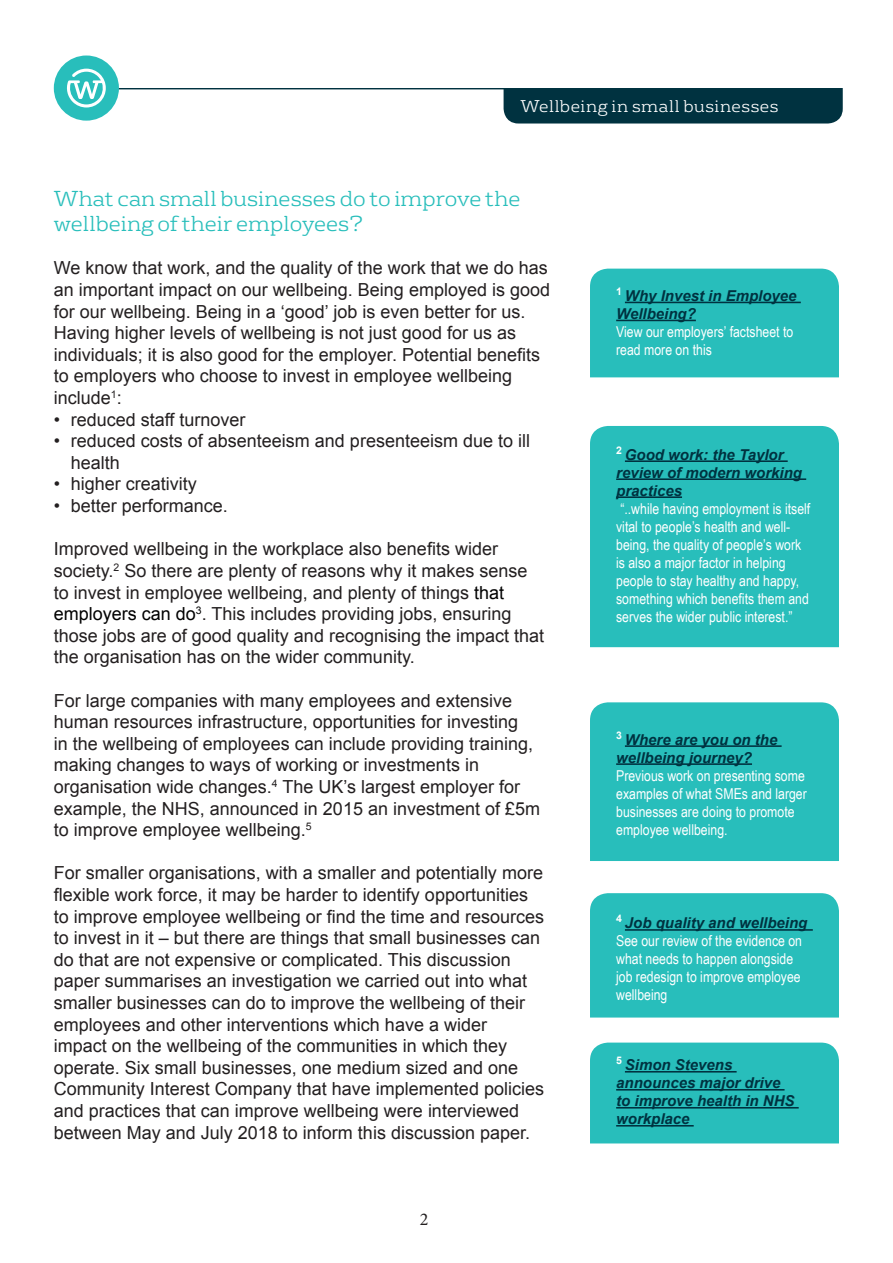
<style>
.page{position:relative;width:893px;height:1263px;background:#fff}
.page>*{position:absolute;margin:0;border:0;box-sizing:border-box;transform-origin:0 0}
.t1{font:300 21px/25.2px "FS Rufus";color:#28bebb}
.t2{font:18px/21.6px "Arial";color:#231f20}
.t3{font:18px "Minion Pro";color:#231f20}
.t4{font:300 16.5px "FS Rufus";letter-spacing:.03em;color:#fff}
.t5{font:15px/18px "Arial Narrow";color:#fff}
.t6{font:italic 700 15px/18px "Arial";color:#003240}
.s1{color:#000}
.s2{font-family:"Arial";font-weight:700;font-style:italic;color:#003240}
</style>
<div class="page">
<hr style="left:118px;top:88px;width:721px;height:1px;background:#003240">
<div style="left:54px;top:56px;width:65px;height:65px;background:#28bebb;border-radius:50%"></div>
<svg style="left:67px;top:69px;width:39px;height:38px"></svg>
<div style="left:504px;top:88px;width:339px;height:36px;background:#003240"></div>
<div style="left:590px;top:1042px;width:249px;height:101px;background:#28bebb"></div>
<div style="left:590px;top:269px;width:249px;height:108px;background:#28bebb"></div>
<hr style="left:625px;top:302px;width:176px;height:1px;background:#003240">
<hr style="left:616px;top:320px;width:80px;height:1px;background:#003240">
<div style="left:590px;top:426px;width:249px;height:221px;background:#28bebb"></div>
<hr style="left:625px;top:460px;width:163px;height:2px;background:#003240">
<hr style="left:616px;top:478px;width:190px;height:2px;background:#003240">
<hr style="left:616px;top:496px;width:66px;height:2px;background:#003240">
<div style="left:590px;top:893px;width:249px;height:124px;background:#28bebb"></div>
<hr style="left:625px;top:929px;width:188px;height:2px;background:#003240">
<hr style="left:625px;top:1071px;width:112px;height:1px;background:#003240">
<hr style="left:616px;top:1089px;width:168px;height:1px;background:#003240">
<hr style="left:616px;top:1107px;width:183px;height:1px;background:#003240">
<hr style="left:616px;top:1125px;width:78px;height:1px;background:#003240">
<div style="left:590px;top:702px;width:249px;height:159px;background:#28bebb"></div>
<hr style="left:625px;top:745px;width:157px;height:2px;background:#003240">
<hr style="left:616px;top:763px;width:136px;height:2px;background:#003240">
<p class="t4" style="left:520px;top:93px;width:259px">Wellbeing in small businesses</p>
<p class="t1" style="left:54px;top:184px;width:468px">What can small businesses do to improve the wellbeing of their employees?</p>
<p class="t2" style="left:54px;top:257px;width:498px">We know that work, and the quality of the work that we do has an important impact on our wellbeing. Being employed is good for our wellbeing. Being in a ‘good’ job is even better for us.</p>
<p class="t2" style="left:54px;top:322px;width:488px">Having higher levels of wellbeing is not just good for us as individuals; it is also good for the employer. Potential benefits to employers who choose to invest in employee wellbeing include<sup>1</sup>:</p>
<p class="t2" style="left:54px;top:408px;width:193px">• reduced staff turnover</p>
<p class="t2" style="left:71px;top:430px;width:461px;text-indent:-17px">• reduced costs of absenteeism and presenteeism due to ill health</p>
<p class="t2" style="left:54px;top:473px;width:145px">• higher creativity</p>
<p class="t2" style="left:54px;top:495px;width:176px">• better performance.</p>
<p class="t2" style="left:54px;top:538px;width:492px">Improved wellbeing in the workplace also benefits wider society.<sup>2</sup> So there are plenty of reasons why it makes sense to invest in employee wellbeing, and plenty of things <span class="s1">that employers can do</span><sup>3</sup>. This includes providing jobs, ensuring those jobs are of good quality and recognising the impact that the organisation has on the wider community.</p>
<p class="t2" style="left:54px;top:689px;width:488px">For large companies with many employees and extensive human resources infrastructure, opportunities for investing<br>in the wellbeing of employees can include providing training, making changes to ways of working or investments in organisation wide changes.<sup>4</sup> The UK’s largest employer for example, the NHS, announced in 2015 an investment of £5m to improve employee wellbeing.<sup>5</sup></p>
<p class="t2" style="left:54px;top:862px;width:492px">For smaller organisations, with a smaller and potentially more flexible work force, it may be harder to identify opportunities to improve employee wellbeing or find the time and resources to invest in it – but there are things that small businesses can do that are not expensive or complicated. This discussion paper summarises an investigation we carried out into what smaller businesses can do to improve the wellbeing of their employees and other interventions which have a wider impact on the wellbeing of the communities in which they operate. Six small businesses, one medium sized and one Community Interest Company that have implemented policies and practices that can improve wellbeing were interviewed between May and July 2018 to inform this discussion paper.</p>
<p class="t3" style="left:420px;top:1207px;width:10px">2</p>
<p class="t6" style="left:616px;top:287px;width:182px"><sup>1</sup> Why Invest in Employee<br>Wellbeing?</p>
<p class="t5" style="left:616px;top:322px;width:179px">View our employers’ factsheet to read more on this</p>
<p class="t6" style="left:616px;top:446px;width:187px"><sup>2</sup> Good work: the Taylor review of modern working practices</p>
<p class="t5" style="left:616px;top:499px;width:196px">“..while having employment is itself vital to people’s health and well&shy;being, the quality of people’s work is also a major factor in helping people to stay healthy and happy, something which benefits them and serves the wider public interest.”</p>
<p class="t6" style="left:616px;top:731px;width:163px"><sup>3</sup> Where are you on the wellbeing journey?</p>
<p class="t5" style="left:616px;top:766px;width:192px">Previous work on presenting some examples of what SMEs and larger businesses are doing to promote employee wellbeing.</p>
<p class="t5" style="left:616px;top:913px;width:193px"><sup>4</sup> <span class="s2">Job quality and wellbeing<br></span>See our review of the evidence on what needs to happen alongside job redesign to improve employee wellbeing</p>
<p class="t6" style="left:616px;top:1056px;width:180px"><sup>5</sup> Simon Stevens announces major drive to improve health in NHS workplace</p>
</div>
